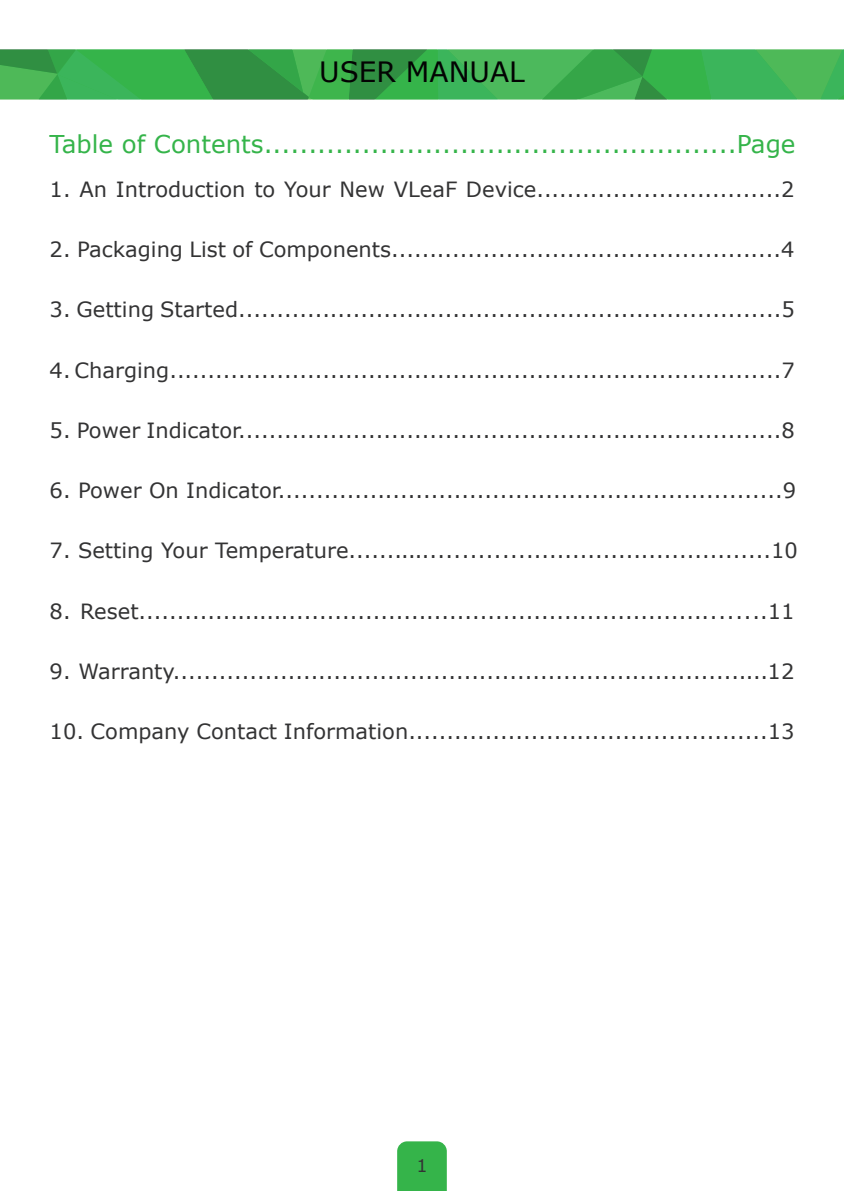
<style>
.page{position:relative;width:844px;height:1191px;background:#fff}
.page>*{position:absolute;margin:0;border:0;box-sizing:border-box;transform-origin:0 0}
.t1{font:28px "Verdana";color:#030303}
.t2{font:24.5px "Verdana";color:#35b44a}
.t3{font:21px "Verdana";color:#333334}
.t4{font:17.5px "Verdana";color:#333334}
</style>
<div class="page">
<svg style="left:0;top:50px;width:843px;height:49px;background:#3bac4f"></svg>
<div style="left:397px;top:1141px;width:49px;height:50px;background:#35b44a"></div>
<h1 class="t1" style="left:319px;top:53px;width:207px">USER MANUAL</h1>
<p class="t2" style="left:50px;top:127px;width:747px">Table of Contents.....................................................Page</p>
<p class="t3" style="left:50px;top:175px;width:746px">1. An Introduction to Your New VLeaF Device................................2</p>
<p class="t3" style="left:50px;top:235px;width:746px">2. Packaging List of Components...................................................4</p>
<p class="t3" style="left:50px;top:295px;width:746px">3. Getting Started.......................................................................5</p>
<p class="t3" style="left:50px;top:355px;width:746px">4. Charging................................................................................7</p>
<p class="t3" style="left:50px;top:416px;width:746px">5. Power Indicator.......................................................................8</p>
<p class="t3" style="left:50px;top:476px;width:747px">6. Power On Indicator..................................................................9</p>
<p class="t3" style="left:50px;top:536px;width:749px">7. Setting Your Temperature.......................................................10</p>
<p class="t3" style="left:50px;top:596px;width:746px">8. Reset..................................................................................11</p>
<p class="t3" style="left:50px;top:656px;width:746px">9. Warranty..............................................................................12</p>
<p class="t3" style="left:50px;top:717px;width:746px">10. Company Contact Information...............................................13</p>
<p class="t4" style="left:416px;top:1153px;width:13px">1</p>
</div>
